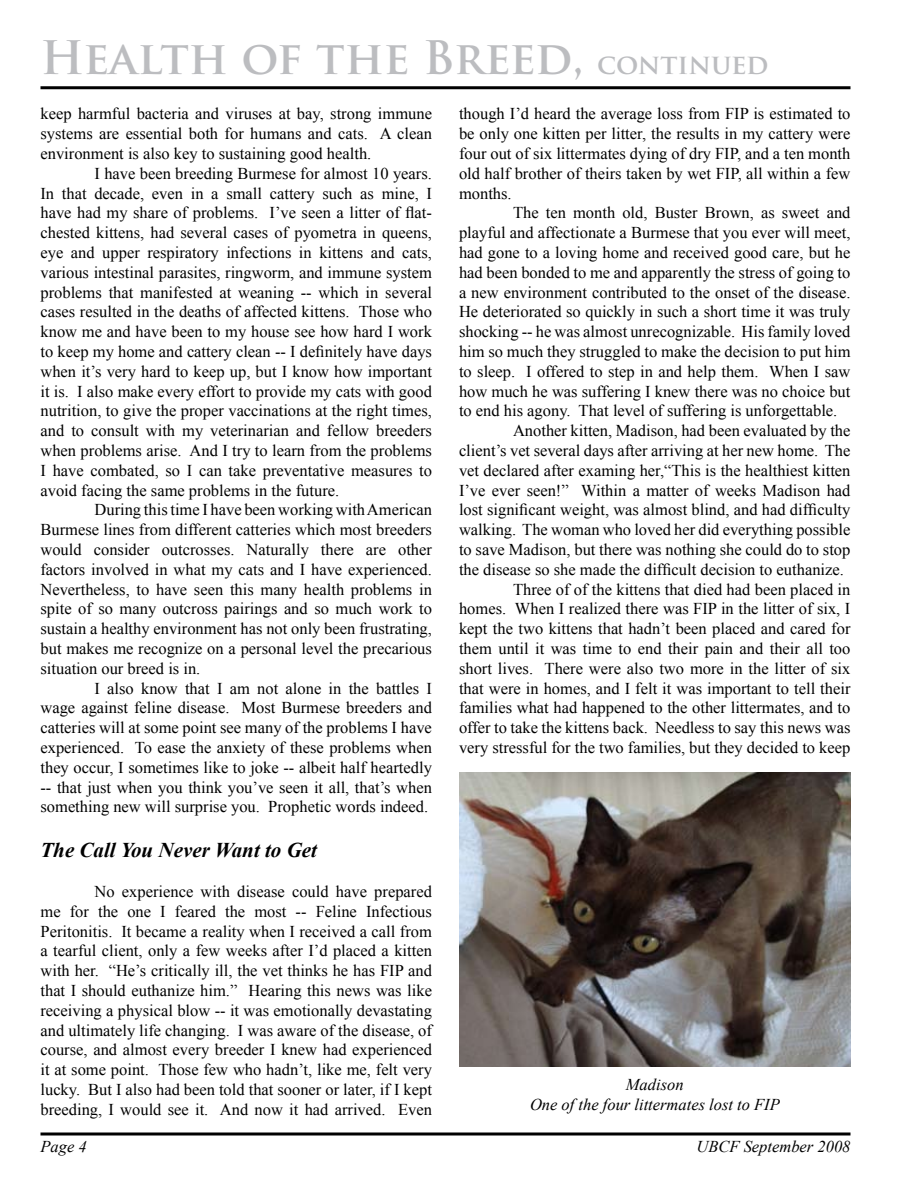
<style>
.page{position:relative;width:918px;height:1188px;background:#fff}
.page>*{position:absolute;margin:0;border:0;box-sizing:border-box;transform-origin:0 0}
.t1{font:700 45px "Trajan Pro";letter-spacing:-.01em;color:#bcbdc0}
.t2{font:italic 700 21px "Times New Roman";color:#000}
.t3{font:16.5px/19.8px "Times New Roman";color:#000;text-align:justify}
.t4{font:italic 16.5px/19.8px "Times New Roman";color:#000;text-align:center}
.s1{font-size:27px}
</style>
<div class="page">
<svg style="left:40px;top:1132px;width:810px;height:4px;background:#3f3f3f"></svg>
<hr style="left:40px;top:86px;width:810px;height:3px;background:#000">
<img style="left:459px;top:772px;width:391px;height:295px">
<h1 class="t1" style="left:40px;top:30px;width:730px">Health of the Breed, <span class="s1">continued</span></h1>
<p class="t3" style="left:40px;top:104px;width:393px">keep harmful bacteria and viruses at bay, strong immune systems are essential both for humans and cats. A clean environment is also key to sustaining good health.</p>
<p class="t3" style="left:40px;top:163px;width:393px;text-indent:54px">I have been breeding Burmese for almost 10 years.<br>In that decade, even in a small cattery such as mine, I have had my share of problems. I’ve seen a litter of flat&shy;chested kittens, had several cases of pyometra in queens, eye and upper respiratory infections in kittens and cats, various intestinal parasites, ringworm, and immune system problems that manifested at weaning -- which in several cases resulted in the deaths of affected kittens. Those who know me and have been to my house see how hard I work to keep my home and cattery clean -- I definitely have days when it’s very hard to keep up, but I know how important it is. I also make every effort to provide my cats with good nutrition, to give the proper vaccinations at the right times, and to consult with my veterinarian and fellow breeders when problems arise. And I try to learn from the problems I have combated, so I can take preventative measures to avoid facing the same problems in the future.</p>
<p class="t3" style="left:40px;top:500px;width:393px;text-indent:54px">During this time I have been working with American Burmese lines from different catteries which most breeders would consider outcrosses. Naturally there are other factors involved in what my cats and I have experienced.<br>Nevertheless, to have seen this many health problems in spite of so many outcross pairings and so much work to sustain a healthy environment has not only been frustrating, but makes me recognize on a personal level the precarious situation our breed is in.</p>
<p class="t3" style="left:40px;top:678px;width:393px;text-indent:54px">I also know that I am not alone in the battles I wage against feline disease. Most Burmese breeders and catteries will at some point see many of the problems I have experienced. To ease the anxiety of these problems when they occur, I sometimes like to joke -- albeit half heartedly -- that just when you think you’ve seen it all, that’s when something new will surprise you. Prophetic words indeed.</p>
<p class="t2" style="left:40px;top:838px;width:278px">The Call You Never Want to Get</p>
<p class="t3" style="left:40px;top:881px;width:393px;text-indent:54px">No experience with disease could have prepared me for the one I feared the most -- Feline Infectious Peritonitis. It became a reality when I received a call from a tearful client, only a few weeks after I’d placed a kitten with her. “He’s critically ill, the vet thinks he has FIP and that I should euthanize him.” Hearing this news was like receiving a physical blow -- it was emotionally devastating and ultimately life changing. I was aware of the disease, of course, and almost every breeder I knew had experienced it at some point. Those few who hadn’t, like me, felt very lucky. But I also had been told that sooner or later, if I kept breeding, I would see it. And now it had arrived. Even</p>
<p class="t3" style="left:459px;top:104px;width:393px">though I’d heard the average loss from FIP is estimated to be only one kitten per litter, the results in my cattery were four out of six littermates dying of dry FIP, and a ten month old half brother of theirs taken by wet FIP, all within a few months.</p>
<p class="t3" style="left:513px;top:203px;width:339px">The ten month old, Buster Brown, as sweet and</p>
<p class="t3" style="left:459px;top:223px;width:393px">playful and affectionate a Burmese that you ever will meet,</p>
<p class="t3" style="left:459px;top:242px;width:393px">had gone to a loving home and received good care, but he</p>
<p class="t3" style="left:459px;top:262px;width:393px">had been bonded to me and apparently the stress of going to</p>
<p class="t3" style="left:459px;top:282px;width:393px">a new environment contributed to the onset of the disease.</p>
<p class="t3" style="left:459px;top:302px;width:393px">He deteriorated so quickly in such a short time it was truly</p>
<p class="t3" style="left:459px;top:322px;width:393px">shocking -- he was almost unrecognizable. His family loved</p>
<p class="t3" style="left:459px;top:341px;width:393px">him so much they struggled to make the decision to put him</p>
<p class="t3" style="left:459px;top:361px;width:393px">to sleep. I offered to step in and help them. When I saw</p>
<p class="t3" style="left:459px;top:381px;width:393px">how much he was suffering I knew there was no choice but</p>
<p class="t3" style="left:459px;top:401px;width:380px">to end his agony. That level of suffering is unforgettable.</p>
<p class="t3" style="left:513px;top:421px;width:339px">Another kitten, Madison, had been evaluated by the</p>
<p class="t3" style="left:459px;top:440px;width:393px">client’s vet several days after arriving at her new home. The</p>
<p class="t3" style="left:459px;top:460px;width:393px">vet declared after examing her,“This is the healthiest kitten</p>
<p class="t3" style="left:459px;top:480px;width:393px">I’ve ever seen!” Within a matter of weeks Madison had</p>
<p class="t3" style="left:459px;top:500px;width:393px">lost significant weight, was almost blind, and had difficulty</p>
<p class="t3" style="left:459px;top:520px;width:393px">walking. The woman who loved her did everything possible</p>
<p class="t3" style="left:459px;top:539px;width:393px">to save Madison, but there was nothing she could do to stop</p>
<p class="t3" style="left:459px;top:559px;width:386px">the disease so she made the difficult decision to euthanize.</p>
<p class="t3" style="left:513px;top:579px;width:339px">Three of of the kittens that died had been placed in</p>
<p class="t3" style="left:459px;top:599px;width:393px">homes. When I realized there was FIP in the litter of six, I</p>
<p class="t3" style="left:459px;top:619px;width:393px">kept the two kittens that hadn’t been placed and cared for</p>
<p class="t3" style="left:459px;top:638px;width:393px">them until it was time to end their pain and their all too</p>
<p class="t3" style="left:459px;top:658px;width:393px">short lives. There were also two more in the litter of six</p>
<p class="t3" style="left:459px;top:678px;width:393px">that were in homes, and I felt it was important to tell their</p>
<p class="t3" style="left:459px;top:698px;width:393px">families what had happened to the other littermates, and to</p>
<p class="t3" style="left:459px;top:718px;width:393px">offer to take the kittens back. Needless to say this news was</p>
<p class="t3" style="left:459px;top:737px;width:393px">very stressful for the two families, but they decided to keep</p>
<p class="t4" style="left:530px;top:1074px;width:251px">Madison<br>One of the four littermates lost to FIP</p>
<p class="t4" style="left:40px;top:1137px;width:48px">Page 4</p>
<p class="t4" style="left:697px;top:1137px;width:155px">UBCF September 2008</p>
</div>
